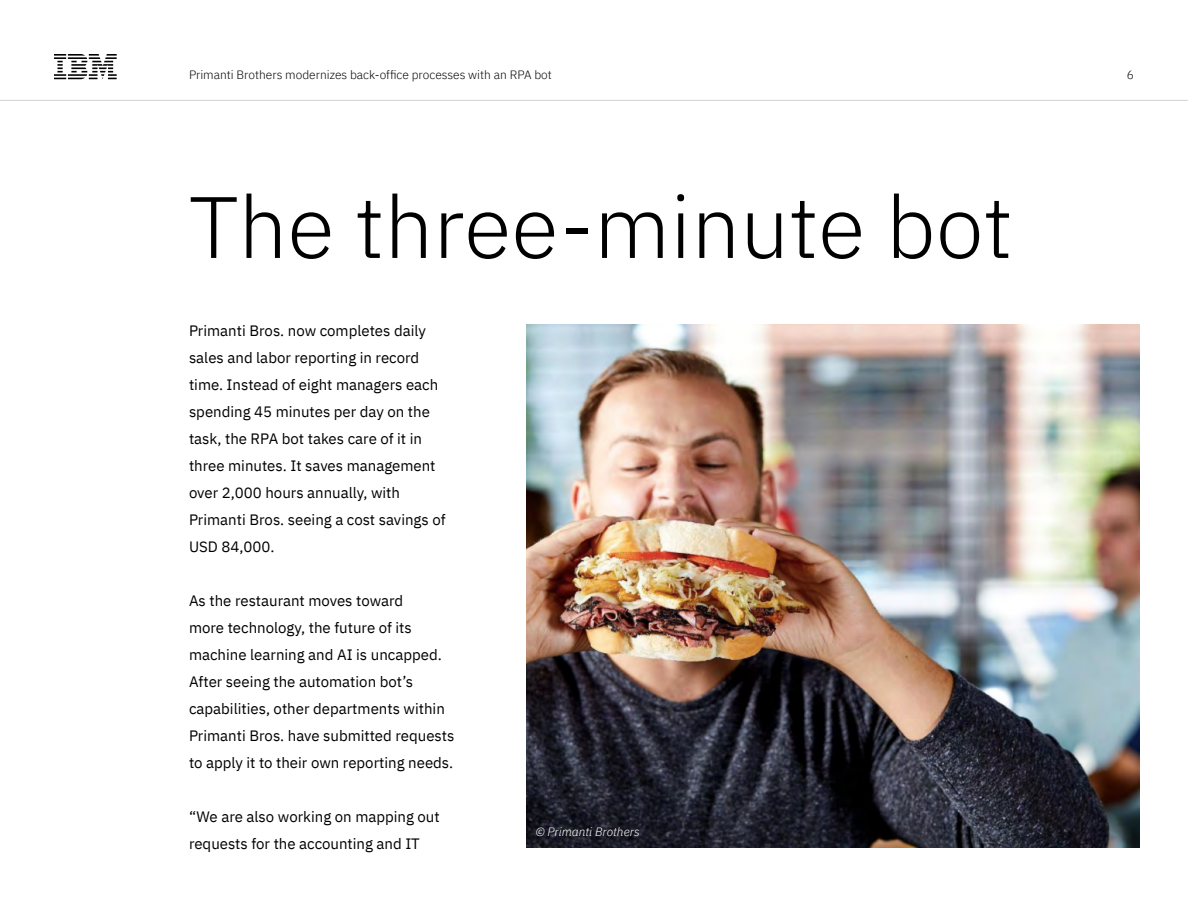
<style>
.page{position:relative;width:1188px;height:918px;background:#fff}
.page>*{position:absolute;margin:0;border:0;box-sizing:border-box;transform-origin:0 0}
.t1{font:300 87px "IBM Plex Sans";color:#000}
.t2{font:15px/27px "IBM Plex Sans";color:#000}
.t3{font:300 12px "IBM Plex Sans";color:#000101}
.t4{font:italic 300 12px "IBM Plex Sans";color:#fff}
</style>
<div class="page">
<hr style="left:0;top:100px;width:1188px;height:1px;background:#d1d3d4">
<svg style="left:54px;top:54px;width:63px;height:25px"></svg>
<img style="left:526px;top:325px;width:614px;height:523px">
<p class="t3" style="left:189px;top:66px;width:364px">Primanti Brothers modernizes back-office processes with an RPA bot</p>
<p class="t3" style="left:1127px;top:66px;width:9px">6</p>
<h1 class="t1" style="left:189px;top:162px;width:825px">The three-minute bot</h1>
<p class="t2" style="left:189px;top:316px;width:258px">Primanti Bros. now completes daily sales and labor reporting in record time. Instead of eight managers each spending 45 minutes per day on the task, the RPA bot takes care of it in three minutes. It saves management over 2,000 hours annually, with<br>Primanti Bros. seeing a cost savings of<br>USD 84,000.</p>
<p class="t2" style="left:189px;top:586px;width:267px">As the restaurant moves toward<br>more technology, the future of its machine learning and AI is uncapped.<br>After seeing the automation bot’s capabilities, other departments within Primanti Bros. have submitted requests to apply it to their own reporting needs.</p>
<p class="t2" style="left:189px;top:802px;width:252px">“We are also working on mapping out requests for the accounting and IT</p>
<p class="t4" style="left:536px;top:822px;width:105px">© Primanti Brothers</p>
</div>
